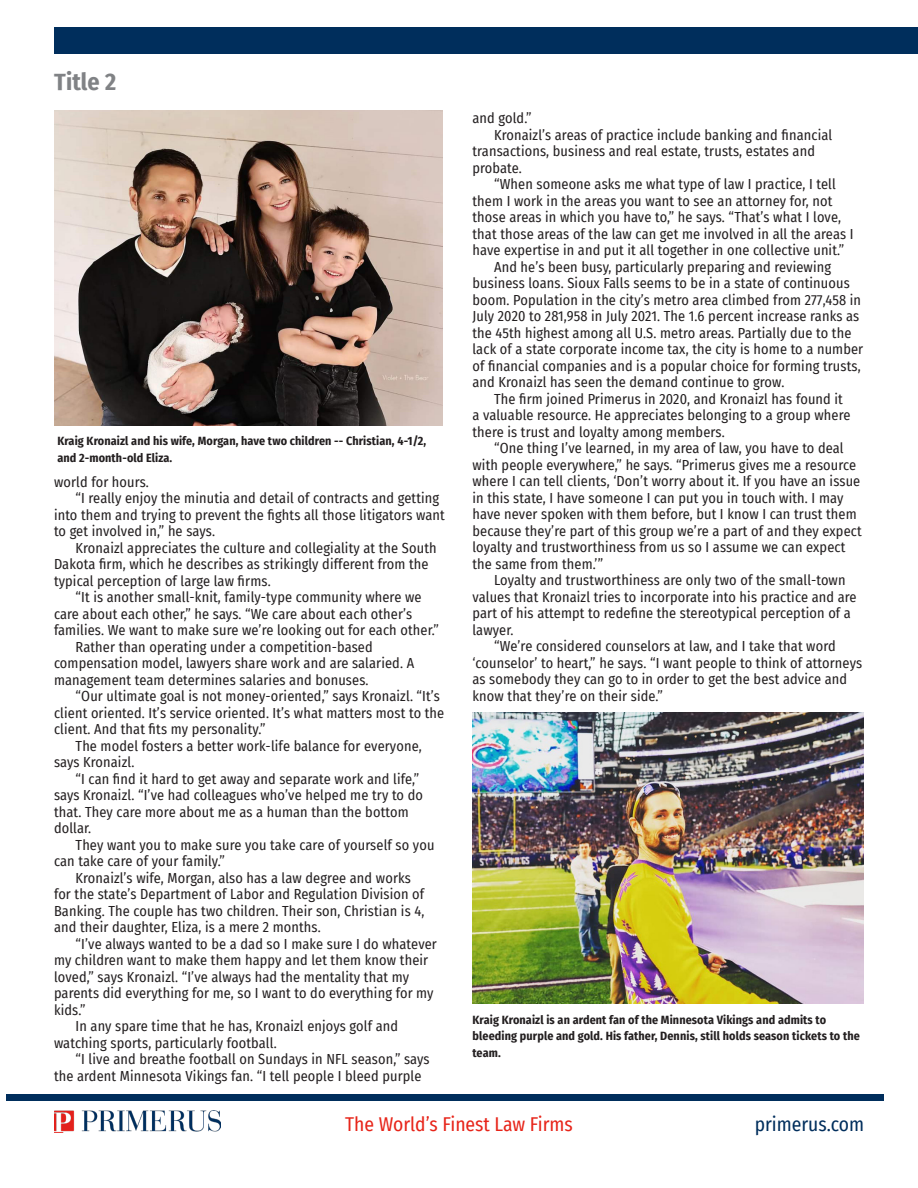
<style>
.page{position:relative;width:918px;height:1188px;background:#fff}
.page>*{position:absolute;margin:0;border:0;box-sizing:border-box;transform-origin:0 0}
.t1{font:700 24px "Fira Sans Condensed";letter-spacing:.01em;color:#808285}
.t2{font:19.5px "Fira Sans Condensed";color:#e72419}
.t3{font:19.5px "Fira Sans Condensed";color:#002e5c}
.t4{font:14.25px/16.5px "Fira Sans Condensed";letter-spacing:.01em;color:#231f20}
.Cutline{font:700 12px/16.5px "Fira Sans Condensed";letter-spacing:.01em;color:#231f20}
</style>
<div class="page">
<div style="left:54px;top:27px;width:864px;height:27px;background:#002e5c"></div>
<div style="left:7px;top:1094px;width:877px;height:7px;background:#002e5c"></div>
<img style="left:54px;top:1110px;width:166px;height:22px">
<img style="left:472px;top:713px;width:392px;height:291px">
<img style="left:54px;top:110px;width:388px;height:316px">
<p class="t1" style="left:54px;top:62px;width:64px">Title 2</p>
<p class="Cutline" style="left:57px;top:432px;width:370px">Kraig Kronaizl and his wife, Morgan, have two children -- Christian, 4-1/2, and 2-month-old Eliza.</p>
<p class="t4" style="left:54px;top:473px;width:96px">world for hours.</p>
<p class="t4" style="left:54px;top:490px;width:392px;text-indent:22px">“I really enjoy the minutia and detail of contracts and getting into them and trying to prevent the fights all those litigators want to get involved in,” he says.</p>
<p class="t4" style="left:54px;top:539px;width:384px;text-indent:22px">Kronaizl appreciates the culture and collegiality at the South<br>Dakota firm, which he describes as strikingly different from the typical perception of large law firms.</p>
<p class="t4" style="left:54px;top:589px;width:386px;text-indent:22px">“It is another small-knit, family-type community where we care about each other,” he says. “We care about each other’s families. We want to make sure we’re looking out for each other.”</p>
<p class="t4" style="left:54px;top:638px;width:362px;text-indent:22px">Rather than operating under a competition-based compensation model, lawyers share work and are salaried. A management team determines salaries and bonuses.</p>
<p class="t4" style="left:54px;top:688px;width:392px;text-indent:22px">“Our ultimate goal is not money-oriented,” says Kronaizl. “It’s client oriented. It’s service oriented. It’s what matters most to the client. And that fits my personality.”</p>
<p class="t4" style="left:54px;top:737px;width:369px;text-indent:22px">The model fosters a better work-life balance for everyone, says Kronaizl.</p>
<p class="t4" style="left:54px;top:770px;width:371px;text-indent:22px">“I can find it hard to get away and separate work and life,” says Kronaizl. “I’ve had colleagues who’ve helped me try to do that. They care more about me as a human than the bottom dollar.</p>
<p class="t4" style="left:54px;top:836px;width:382px;text-indent:22px">They want you to make sure you take care of yourself so you can take care of your family.”</p>
<p class="t4" style="left:54px;top:869px;width:372px;text-indent:22px">Kronaizl’s wife, Morgan, also has a law degree and works for the state’s Department of Labor and Regulation Division of Banking. The couple has two children. Their son, Christian is 4, and their daughter, Eliza, is a mere 2 months.</p>
<p class="t4" style="left:54px;top:935px;width:384px;text-indent:22px">“I’ve always wanted to be a dad so I make sure I do whatever my children want to make them happy and let them know their loved,” says Kronaizl. “I’ve always had the mentality that my parents did everything for me, so I want to do everything for my kids.”</p>
<p class="t4" style="left:54px;top:1018px;width:346px;text-indent:22px">In any spare time that he has, Kronaizl enjoys golf and watching sports, particularly football.</p>
<p class="t4" style="left:54px;top:1051px;width:377px;text-indent:22px">“I live and breathe football on Sundays in NFL season,” says the ardent Minnesota Vikings fan. “I tell people I bleed purple</p>
<p class="t4" style="left:472px;top:110px;width:61px">and gold.”</p>
<p class="t4" style="left:472px;top:126px;width:361px;text-indent:22px">Kronaizl’s areas of practice include banking and financial transactions, business and real estate, trusts, estates and probate.</p>
<p class="t4" style="left:472px;top:176px;width:383px;text-indent:22px">“When someone asks me what type of law I practice, I tell them I work in the areas you want to see an attorney for, not those areas in which you have to,” he says. “That’s what I love, that those areas of the law can get me involved in all the areas I have expertise in and put it all together in one collective unit.”</p>
<p class="t4" style="left:472px;top:258px;width:392px;text-indent:22px">And he’s been busy, particularly preparing and reviewing business loans. Sioux Falls seems to be in a state of continuous boom. Population in the city’s metro area climbed from 277,458 in July 2020 to 281,958 in July 2021. The 1.6 percent increase ranks as the 45th highest among all U.S. metro areas. Partially due to the lack of a state corporate income tax, the city is home to a number of financial companies and is a popular choice for forming trusts, and Kronaizl has seen the demand continue to grow.</p>
<p class="t4" style="left:472px;top:390px;width:379px;text-indent:22px">The firm joined Primerus in 2020, and Kronaizl has found it a valuable resource. He appreciates belonging to a group where there is trust and loyalty among members.</p>
<p class="t4" style="left:472px;top:440px;width:391px;text-indent:22px">“One thing I’ve learned, in my area of law, you have to deal with people everywhere,” he says. “Primerus gives me a resource where I can tell clients, ‘Don’t worry about it. If you have an issue in this state, I have someone I can put you in touch with. I may have never spoken with them before, but I know I can trust them because they’re part of this group we’re a part of and they expect loyalty and trustworthiness from us so I assume we can expect the same from them.’”</p>
<p class="t4" style="left:472px;top:572px;width:386px;text-indent:22px">Loyalty and trustworthiness are only two of the small-town values that Kronaizl tries to incorporate into his practice and are part of his attempt to redefine the stereotypical perception of a lawyer.</p>
<p class="t4" style="left:472px;top:638px;width:391px;text-indent:22px">“We’re considered counselors at law, and I take that word ‘counselor’ to heart,” he says. “I want people to think of attorneys as somebody they can go to in order to get the best advice and know that they’re on their side.”</p>
<p class="Cutline" style="left:472px;top:1010px;width:389px">Kraig Kronaizl is an ardent fan of the Minnesota Vikings and admits to bleeding purple and gold. His father, Dennis, still holds season tickets to the team.</p>
<h2 class="t2" style="left:345px;top:1110px;width:229px">The World’s Finest Law Firms</h2>
<h2 class="t3" style="left:755px;top:1110px;width:111px">primerus.com</h2>
</div>
